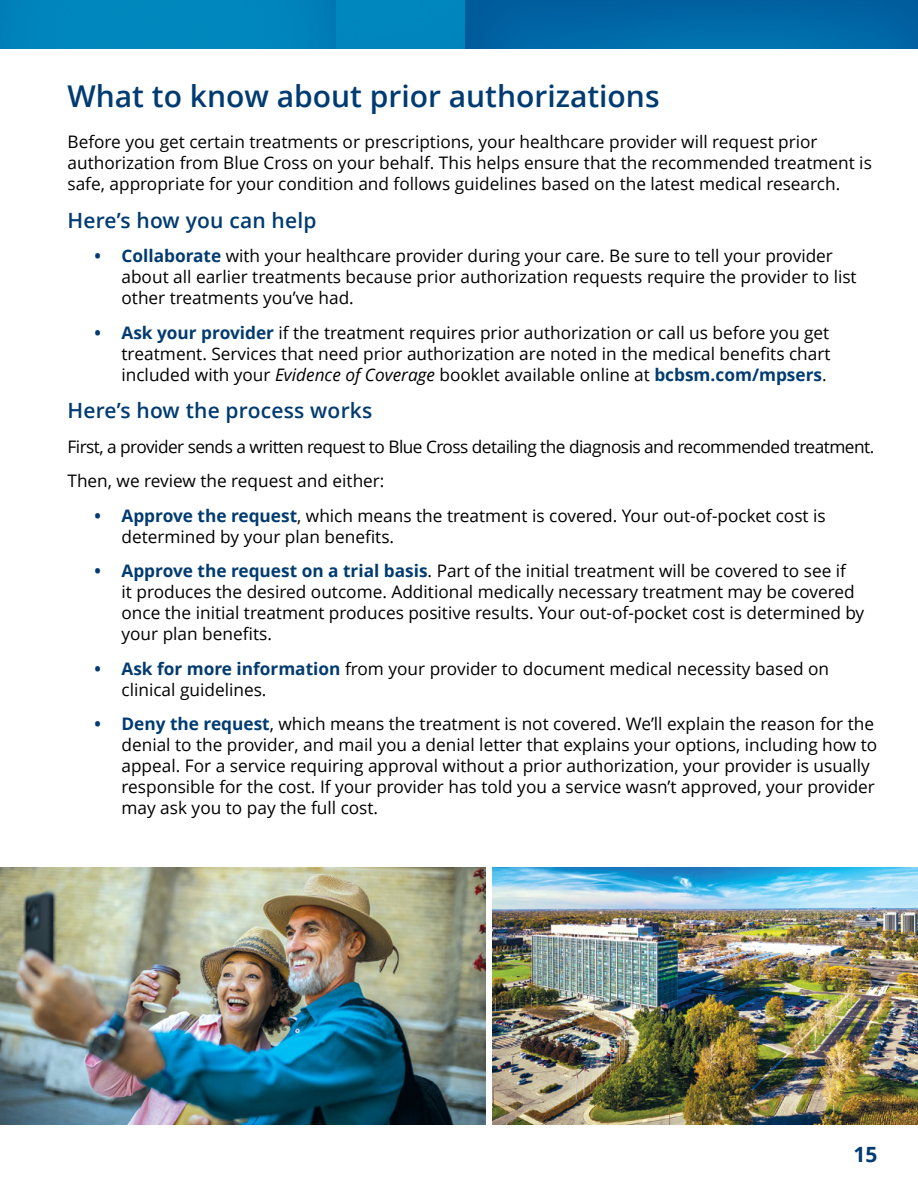
<style>
.page{position:relative;width:918px;height:1188px;background:#fff}
.page>*{position:absolute;margin:0;border:0;box-sizing:border-box;transform-origin:0 0}
.t1{font:600 30px "Open Sans";color:#003b71}
.t2{font:600 21px "Open Sans";letter-spacing:.01em;color:#003b71}
.t3{font:700 21px "Open Sans";color:#003b71}
.t4{font:17.25px/21px "Open Sans";color:#000}
.t5{font:17.25px/34.5px "Open Sans";letter-spacing:-.03em;color:#000}
.s1{font-weight:700;color:#003b71}
.s2{font-style:italic}
</style>
<div class="page">
<img style="left:0;top:0;width:918px;height:49px">
<img style="left:0;top:867px;width:486px;height:258px">
<img style="left:492px;top:867px;width:426px;height:258px">
<h1 class="t1" style="left:68px;top:76px;width:594px">What to know about prior authorizations</h1>
<p class="t4" style="left:68px;top:131px;width:806px">Before you get certain treatments or prescriptions, your healthcare provider will request prior authorization from Blue Cross on your behalf. This helps ensure that the recommended treatment is safe, appropriate for your condition and follows guidelines based on the latest medical research.</p>
<p class="t2" style="left:68px;top:206px;width:251px">Here’s how you can help</p>
<p class="t4" style="left:121px;top:245px;width:737px;text-indent:-27px"><span class="s1">• Collaborate</span> with your healthcare provider during your care. Be sure to tell your provider about all earlier treatments because prior authorization requests require the provider to list other treatments you’ve had.</p>
<p class="t4" style="left:121px;top:322px;width:711px;text-align:justify;text-indent:-27px"><span class="s1">• Ask your provider</span> if the treatment requires prior authorization or call us before you get treatment. Services that need prior authorization are noted in the medical benefits chart included with your <span class="s2">Evidence of Coverage</span> booklet available online at <span class="s1">bcbsm.com/mpsers</span>.</p>
<p class="t2" style="left:68px;top:396px;width:306px">Here’s how the process works</p>
<p class="t5" style="left:68px;top:429px;width:808px">First, a provider sends a written request to Blue Cross detailing the diagnosis and recommended treatment.<br>Then, we review the request and either:</p>
<p class="t4" style="left:121px;top:505px;width:706px;text-indent:-27px"><span class="s1">• Approve the request</span>, which means the treatment is covered. Your out‑of‑pocket cost is determined by your plan benefits.</p>
<p class="t4" style="left:121px;top:560px;width:744px;text-indent:-27px"><span class="s1">• Approve the request on a trial basis</span>. Part of the initial treatment will be covered to see if<br>it produces the desired outcome. Additional medically necessary treatment may be covered once the initial treatment produces positive results. Your out‑of‑pocket cost is determined by your plan benefits.</p>
<p class="t4" style="left:121px;top:658px;width:709px;text-indent:-27px"><span class="s1">• Ask for more information</span> from your provider to document medical necessity based on clinical guidelines.</p>
<p class="t4" style="left:121px;top:713px;width:757px;text-indent:-27px"><span class="s1">• Deny the request</span>, which means the treatment is not covered. We’ll explain the reason for the denial to the provider, and mail you a denial letter that explains your options, including how to appeal. For a service requiring approval without a prior authorization, your provider is usually responsible for the cost. If your provider has told you a service wasn’t approved, your provider may ask you to pay the full cost.</p>
<p class="t3" style="left:854px;top:1139px;width:25px">15</p>
</div>
